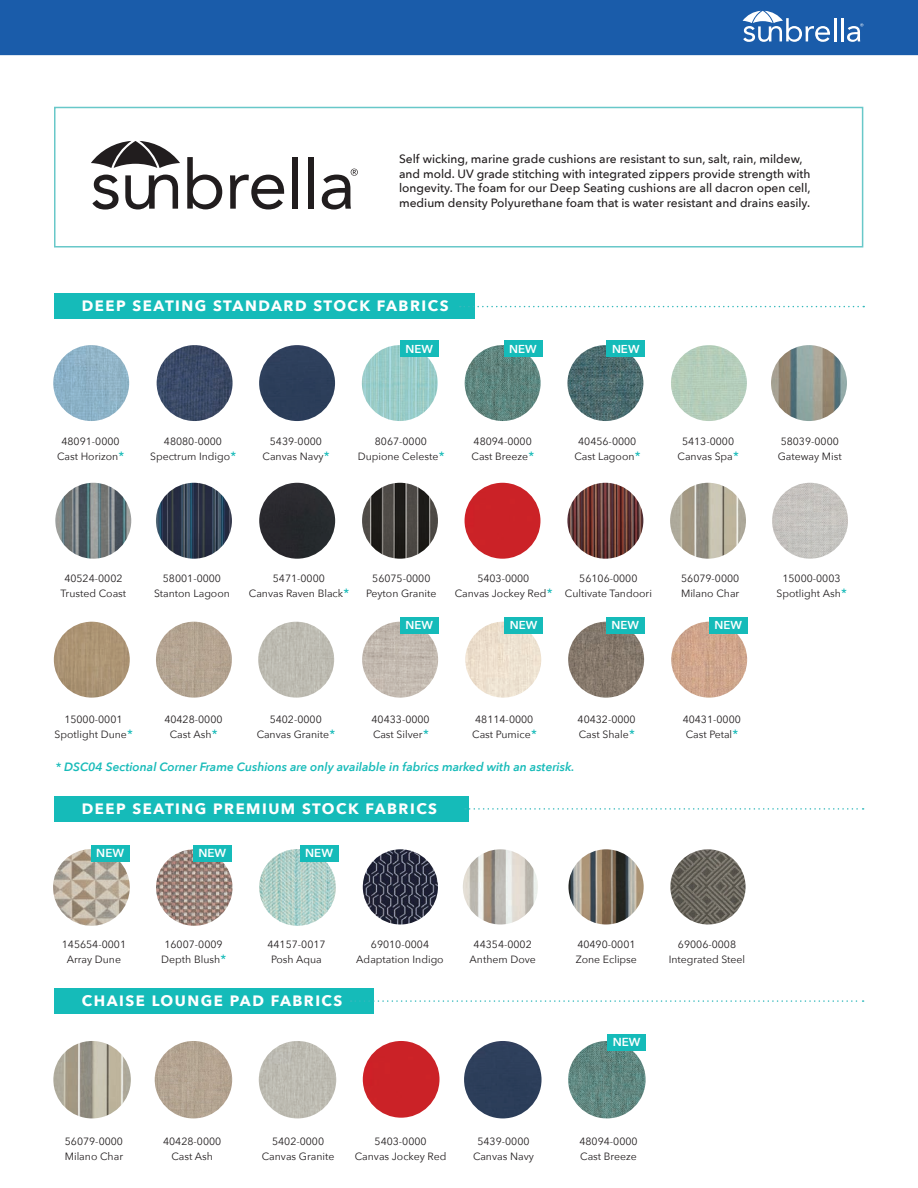
<style>
.page{position:relative;width:918px;height:1188px;background:#fff}
.page>*{position:absolute;margin:0;border:0;box-sizing:border-box;transform-origin:0 0}
.t1{font:700 15px "Avenir Next";letter-spacing:.1em;color:#fff}
.t2{font:500 12px/14.4px "Avenir Next";color:#231f20}
.t3{font:italic 600 12px "Avenir Next";color:#18bbb9}
.t4{font:600 11.55px "Avenir Next";color:#fff}
.t5{font:10.5px/15px "Avenir Next";color:#231f20;text-align:center}
.s1{font-weight:600;font-style:italic;font-size:12px;color:#18bbb9}
</style>
<div class="page">
<div style="left:0;top:0;width:918px;height:58px;background:#1a5caa"></div>
<div style="left:0;top:55px;width:918px;height:5px;background:#fff"></div>
<div style="left:464px;top:1041px;width:78px;height:77px;background:#2c3e5a;border-radius:39px"></div>
<img style="left:568px;top:1041px;width:78px;height:77px;border-radius:39px">
<img style="left:53px;top:1041px;width:78px;height:77px;border-radius:39px">
<div style="left:607px;top:1034px;width:39px;height:17px;background:#15bbb9"></div>
<img style="left:155px;top:1041px;width:77px;height:77px;border-radius:39px">
<img style="left:259px;top:1041px;width:77px;height:77px;border-radius:39px">
<svg style="left:743px;top:11px;width:87px;height:31px"></svg>
<hr style="left:834px;top:18px;width:2px;height:23px;background:#fff">
<hr style="left:841px;top:18px;width:3px;height:23px;background:#fff">
<svg style="left:847px;top:23px;width:16px;height:19px"></svg>
<img style="left:363px;top:849px;width:75px;height:76px;border-radius:38px">
<img style="left:463px;top:849px;width:75px;height:76px;border-radius:38px">
<img style="left:568px;top:849px;width:76px;height:76px;border-radius:38px">
<img style="left:670px;top:849px;width:76px;height:76px;border-radius:38px">
<img style="left:53px;top:849px;width:77px;height:77px;border-radius:38px">
<div style="left:91px;top:845px;width:39px;height:17px;background:#15bbb9"></div>
<img style="left:156px;top:849px;width:77px;height:77px;border-radius:38px">
<div style="left:193px;top:845px;width:39px;height:17px;background:#15bbb9"></div>
<img style="left:259px;top:849px;width:77px;height:77px;border-radius:38px">
<div style="left:300px;top:845px;width:39px;height:17px;background:#15bbb9"></div>
<div style="left:363px;top:1041px;width:77px;height:77px;background:#cb2227;border-radius:38px"></div>
<div style="left:54px;top:294px;width:421px;height:25px;background:#15bbb9"></div>
<svg style="left:460px;top:306px;width:404px;height:1px"></svg>
<img style="left:465px;top:345px;width:76px;height:76px;border-radius:38px">
<div style="left:259px;top:345px;width:76px;height:76px;background:#2c3e5a;border-radius:38px"></div>
<img style="left:771px;top:345px;width:76px;height:76px;border-radius:38px">
<img style="left:670px;top:483px;width:76px;height:76px;border-radius:38px">
<img style="left:157px;top:345px;width:76px;height:76px;border-radius:38px">
<img style="left:156px;top:483px;width:76px;height:76px;border-radius:38px">
<img style="left:55px;top:483px;width:76px;height:76px;border-radius:38px">
<img style="left:772px;top:483px;width:76px;height:76px;border-radius:38px">
<img style="left:54px;top:622px;width:76px;height:76px;border-radius:38px">
<img style="left:568px;top:622px;width:76px;height:76px;border-radius:38px">
<img style="left:465px;top:622px;width:76px;height:76px;border-radius:38px">
<img style="left:362px;top:622px;width:76px;height:76px;border-radius:38px">
<img style="left:362px;top:345px;width:76px;height:76px;border-radius:38px">
<img style="left:156px;top:622px;width:76px;height:76px;border-radius:38px">
<img style="left:258px;top:622px;width:76px;height:76px;border-radius:38px">
<div style="left:671px;top:345px;width:76px;height:76px;background:#b4cdba;border-radius:38px"></div>
<div style="left:259px;top:483px;width:76px;height:76px;background:#28292d;border-radius:38px"></div>
<img style="left:671px;top:622px;width:76px;height:76px;border-radius:38px">
<img style="left:362px;top:483px;width:76px;height:76px;border-radius:38px">
<div style="left:504px;top:617px;width:39px;height:16px;background:#15bbb9"></div>
<div style="left:400px;top:340px;width:38px;height:17px;background:#15bbb9"></div>
<div style="left:504px;top:340px;width:38px;height:17px;background:#15bbb9"></div>
<div style="left:465px;top:483px;width:75px;height:76px;background:#cb2227;border-radius:38px"></div>
<img style="left:567px;top:483px;width:76px;height:76px;border-radius:38px">
<img style="left:567px;top:345px;width:76px;height:76px;border-radius:38px">
<div style="left:606px;top:340px;width:39px;height:17px;background:#15bbb9"></div>
<div style="left:606px;top:617px;width:38px;height:16px;background:#15bbb9"></div>
<div style="left:709px;top:617px;width:38px;height:16px;background:#15bbb9"></div>
<div style="left:400px;top:617px;width:39px;height:16px;background:#15bbb9"></div>
<img style="left:53px;top:345px;width:76px;height:76px;border-radius:38px">
<div style="left:54px;top:796px;width:414px;height:25px;background:#15bbb9"></div>
<svg style="left:465px;top:808px;width:399px;height:2px"></svg>
<div style="left:54px;top:988px;width:319px;height:25px;background:#15bbb9"></div>
<svg style="left:351px;top:1000px;width:513px;height:2px"></svg>
<div style="left:54px;top:107px;width:809px;height:141px;border:2px solid #68c8c9"></div>
<svg style="left:91px;top:141px;width:89px;height:27px"></svg>
<svg style="left:92px;top:175px;width:27px;height:35px"></svg>
<svg style="left:125px;top:175px;width:53px;height:34px"></svg>
<svg style="left:187px;top:157px;width:35px;height:52px"></svg>
<svg style="left:230px;top:175px;width:54px;height:34px"></svg>
<div style="left:293px;top:157px;width:5px;height:52px;background:#211d1e"></div>
<div style="left:309px;top:157px;width:5px;height:52px;background:#211d1e"></div>
<svg style="left:322px;top:169px;width:36px;height:40px"></svg>
<p class="t2" style="left:399px;top:152px;width:413px">Self wicking, marine grade cushions are resistant to sun, salt, rain, mildew, and mold. UV grade stitching with integrated zippers provide strength with longevity. The foam for our Deep Seating cushions are all dacron open cell, medium density Polyurethane foam that is water resistant and drains easily.</p>
<h1 class="t1" style="left:82px;top:293px;width:368px">DEEP SEATING STANDARD STOCK FABRICS</h1>
<p class="t4" style="left:405px;top:339px;width:29px">NEW</p>
<p class="t4" style="left:509px;top:339px;width:29px">NEW</p>
<p class="t4" style="left:612px;top:339px;width:29px">NEW</p>
<p class="t5" style="left:57px;top:433px;width:68px">48091-0000<br>Cast Horizon<span class="s1">*</span></p>
<p class="t5" style="left:778px;top:433px;width:66px;text-align:left">58039-0000<br>Gateway Mist</p>
<p class="t5" style="left:263px;top:433px;width:68px">5439-0000<br>Canvas Navy<span class="s1">*</span></p>
<p class="t5" style="left:358px;top:433px;width:88px">8067-0000<br>Dupione Celeste<span class="s1">*</span></p>
<p class="t5" style="left:472px;top:433px;width:64px;text-align:left">48094-0000<br>Cast Breeze<span class="s1">*</span></p>
<p class="t5" style="left:574px;top:433px;width:67px">40456-0000<br>Cast Lagoon<span class="s1">*</span></p>
<p class="t5" style="left:678px;top:433px;width:62px">5413-0000<br>Canvas Spa<span class="s1">*</span></p>
<p class="t5" style="left:150px;top:433px;width:87px">48080-0000<br>Spectrum Indigo<span class="s1">*</span></p>
<p class="t5" style="left:61px;top:571px;width:67px">40524-0002<br>Trusted Coast</p>
<p class="t5" style="left:154px;top:571px;width:77px">58001-0000<br>Stanton Lagoon</p>
<p class="t5" style="left:777px;top:571px;width:71px">15000-0003<br>Spotlight Ash<span class="s1">*</span></p>
<p class="t5" style="left:249px;top:571px;width:101px">5471-0000<br>Canvas Raven Black<span class="s1">*</span></p>
<p class="t5" style="left:366px;top:571px;width:72px">56075-0000<br>Peyton Granite</p>
<p class="t5" style="left:455px;top:571px;width:99px">5403-0000<br>Canvas Jockey Red<span class="s1">*</span></p>
<p class="t5" style="left:565px;top:571px;width:89px">56106-0000<br>Cultivate Tandoori</p>
<p class="t5" style="left:681px;top:571px;width:60px;text-align:left">56079-0000<br>Milano Char</p>
<p class="t4" style="left:406px;top:615px;width:29px">NEW</p>
<p class="t4" style="left:611px;top:615px;width:29px">NEW</p>
<p class="t4" style="left:715px;top:615px;width:29px">NEW</p>
<p class="t4" style="left:510px;top:615px;width:29px">NEW</p>
<p class="t5" style="left:54px;top:712px;width:80px">15000-0001<br>Spotlight Dune<span class="s1">*</span></p>
<p class="t5" style="left:578px;top:712px;width:60px;text-align:left">40432-0000<br>Cast Shale<span class="s1">*</span></p>
<p class="t5" style="left:164px;top:712px;width:60px">40428-0000<br>Cast Ash<span class="s1">*</span></p>
<p class="t5" style="left:257px;top:712px;width:80px">5402-0000<br>Canvas Granite<span class="s1">*</span></p>
<p class="t5" style="left:372px;top:712px;width:60px;text-align:left">40433-0000<br>Cast Silver<span class="s1">*</span></p>
<p class="t5" style="left:472px;top:712px;width:65px;text-align:left">48114-0000<br>Cast Pumice<span class="s1">*</span></p>
<p class="t3" style="left:55px;top:757px;width:520px">* DSC04 Sectional Corner Frame Cushions are only available in fabrics marked with an asterisk.</p>
<h1 class="t1" style="left:82px;top:795px;width:357px">DEEP SEATING PREMIUM STOCK FABRICS</h1>
<p class="t4" style="left:96px;top:843px;width:29px">NEW</p>
<p class="t4" style="left:198px;top:843px;width:29px">NEW</p>
<p class="t4" style="left:305px;top:843px;width:29px">NEW</p>
<p class="t5" style="left:683px;top:712px;width:60px;text-align:left">40431-0000<br>Cast Petal<span class="s1">*</span></p>
<p class="t5" style="left:62px;top:936px;width:66px">145654-0001<br>Array Dune</p>
<p class="t5" style="left:161px;top:936px;width:66px;text-align:left">16007-0009<br>Depth Blush<span class="s1">*</span></p>
<p class="t5" style="left:267px;top:936px;width:60px">44157-0017<br>Posh Aqua</p>
<h1 class="t1" style="left:82px;top:988px;width:262px">CHAISE LOUNGE PAD FABRICS</h1>
<p class="t5" style="left:356px;top:936px;width:89px">69010-0004<br>Adaptation Indigo</p>
<p class="t5" style="left:470px;top:936px;width:68px">44354-0002<br>Anthem Dove</p>
<p class="t5" style="left:576px;top:936px;width:63px;text-align:left">40490-0001<br>Zone Eclipse</p>
<p class="t5" style="left:669px;top:936px;width:78px">69006-0008<br>Integrated Steel</p>
<p class="t4" style="left:613px;top:1032px;width:29px">NEW</p>
<p class="t5" style="left:65px;top:1133px;width:60px;text-align:left">56079-0000<br>Milano Char</p>
<p class="t5" style="left:163px;top:1133px;width:60px">40428-0000<br>Cast Ash</p>
<p class="t5" style="left:262px;top:1133px;width:74px">5402-0000<br>Canvas Granite</p>
<p class="t5" style="left:355px;top:1133px;width:93px">5403-0000<br>Canvas Jockey Red</p>
<p class="t5" style="left:473px;top:1133px;width:62px">5439-0000<br>Canvas Navy</p>
<p class="t5" style="left:579px;top:1133px;width:60px;text-align:left">48094-0000<br>Cast Breeze</p>
</div>
